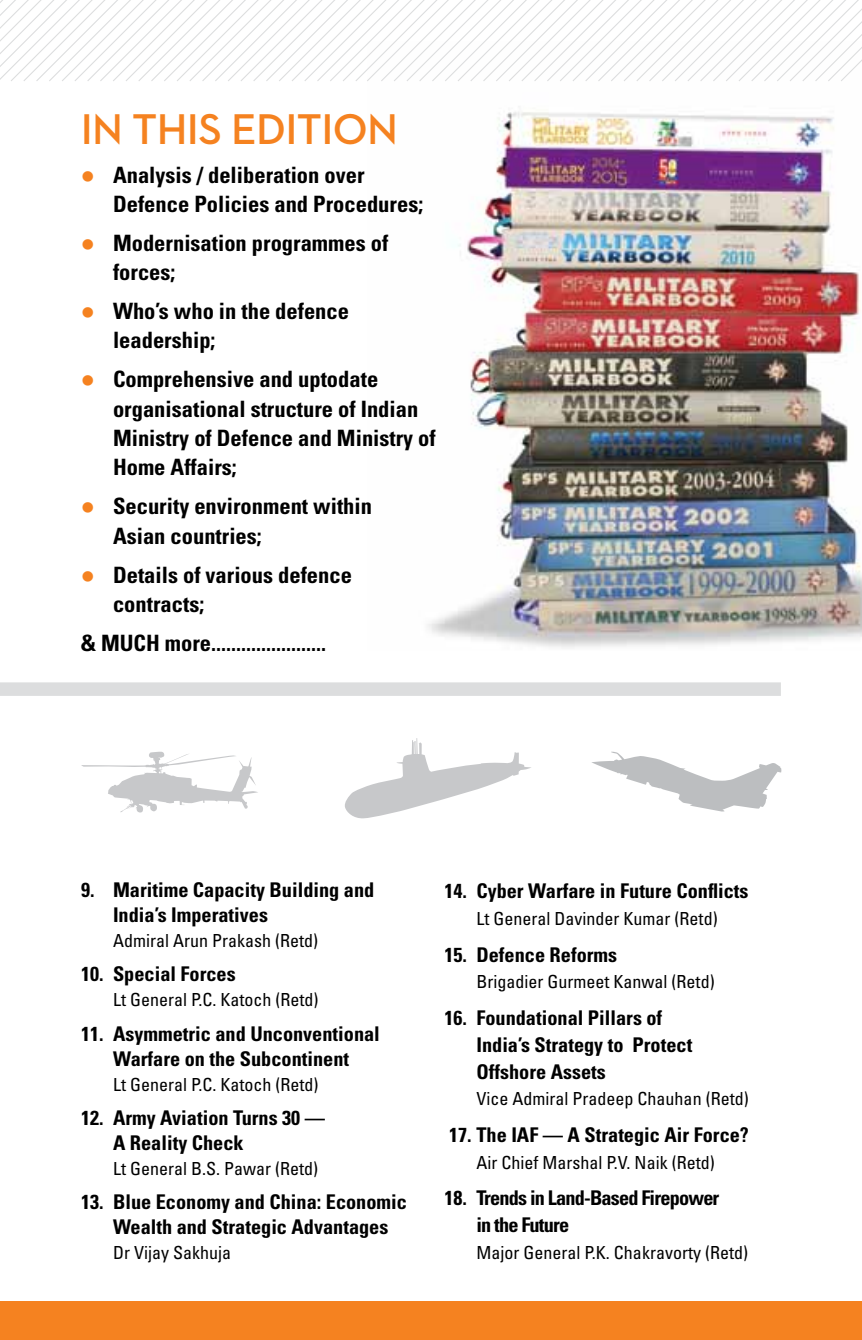
<style>
.page{position:relative;width:862px;height:1340px;background:#fff}
.page>*{position:absolute;margin:0;border:0;box-sizing:border-box;transform-origin:0 0}
.t1{font:700 43.88px "Neutraface 2 Display";color:#f58220}
.t2{font:700 condensed 22.5px/29.2px "Univers LT Std";color:#000}
.t3{font:700 condensed 20.25px/25px "Univers LT Std";color:#000}
.t4{font:700 condensed 20.25px/26.8px "Univers LT Std";letter-spacing:-.04em;color:#000}
.t5{font:condensed 18px "Univers LT Std";color:#000}
.s1{color:#f58220}
</style>
<div class="page">
<img style="left:428px;top:112px;width:433px;height:536px">
<svg style="left:0;top:0;width:861px;height:81px"></svg>
<div style="left:0;top:682px;width:780px;height:14px;background:#dcddde"></div>
<svg style="left:81px;top:751px;width:177px;height:62px"></svg>
<svg style="left:591px;top:751px;width:190px;height:60px"></svg>
<svg style="left:345px;top:738px;width:186px;height:80px"></svg>
<div style="left:0;top:1301px;width:861px;height:38px;background:#f58220"></div>
<h1 class="t1" style="left:81px;top:104px;width:318px">IN THIS EDITION</h1>
<p class="t2" style="left:113px;top:160px;width:311px;text-indent:-32px"><span class="s1">●</span> Analysis / deliberation over<br>Defence Policies and Procedures;</p>
<p class="t2" style="left:113px;top:228px;width:276px;text-indent:-32px"><span class="s1">●</span> Modernisation programmes of forces;</p>
<p class="t2" style="left:113px;top:296px;width:237px;text-indent:-32px"><span class="s1">●</span> Who’s who in the defence leadership;</p>
<p class="t2" style="left:113px;top:364px;width:324px;text-indent:-32px"><span class="s1">●</span> Comprehensive and uptodate organisational structure of Indian<br>Ministry of Defence and Ministry of<br>Home Affairs;</p>
<p class="t2" style="left:113px;top:491px;width:260px;text-indent:-32px"><span class="s1">●</span> Security environment within<br>Asian countries;</p>
<p class="t2" style="left:113px;top:560px;width:240px;text-indent:-32px"><span class="s1">●</span> Details of various defence contracts;</p>
<p class="t2" style="left:81px;top:628px;width:246px">&amp; MUCH more.......................</p>
<p class="t3" style="left:113px;top:877px;width:263px;text-indent:-32px">9. Maritime Capacity Building and<br>India’s Imperatives</p>
<p class="t5" style="left:113px;top:929px;width:206px">Admiral Arun Prakash (Retd)</p>
<p class="t3" style="left:81px;top:961px;width:156px">10. Special Forces</p>
<p class="t5" style="left:113px;top:988px;width:207px">Lt General P.C. Katoch (Retd)</p>
<p class="t3" style="left:81px;top:1020px;width:300px;text-align:center">11. Asymmetric and Unconventional<br>Warfare on the Subcontinent</p>
<p class="t5" style="left:113px;top:1072px;width:207px">Lt General P.C. Katoch (Retd)</p>
<p class="t3" style="left:113px;top:1105px;width:213px;text-indent:-32px">12. Army Aviation Turns 30 —<br>A Reality Check</p>
<p class="t5" style="left:113px;top:1156px;width:206px">Lt General B.S. Pawar (Retd)</p>
<p class="t3" style="left:113px;top:1189px;width:295px;text-indent:-32px">13. Blue Economy and China: Economic<br>Wealth and Strategic Advantages</p>
<p class="t5" style="left:113px;top:1241px;width:119px">Dr Vijay Sakhuja</p>
<p class="t3" style="left:444px;top:878px;width:305px">14. Cyber Warfare in Future Conflicts</p>
<p class="t5" style="left:476px;top:907px;width:242px">Lt General Davinder Kumar (Retd)</p>
<p class="t3" style="left:444px;top:941px;width:174px">15. Defence Reforms</p>
<p class="t5" style="left:476px;top:970px;width:239px">Brigadier Gurmeet Kanwal (Retd)</p>
<p class="t3" style="left:476px;top:1004px;width:217px;line-height:26.8px;text-indent:-32px">16. Foundational Pillars of<br>India’s Strategy to Protect<br>Offshore Assets</p>
<p class="t5" style="left:476px;top:1087px;width:273px">Vice Admiral Pradeep Chauhan (Retd)</p>
<p class="t3" style="left:449px;top:1122px;width:301px">17. The IAF — A Strategic Air Force?</p>
<p class="t5" style="left:476px;top:1150px;width:240px">Air Chief Marshal P.V. Naik (Retd)</p>
<p class="t4" style="left:476px;top:1184px;width:244px;text-indent:-32px">18. Trends in Land-Based Firepower in the Future</p>
<p class="t5" style="left:476px;top:1241px;width:273px">Major General P.K. Chakravorty (Retd)</p>
</div>
